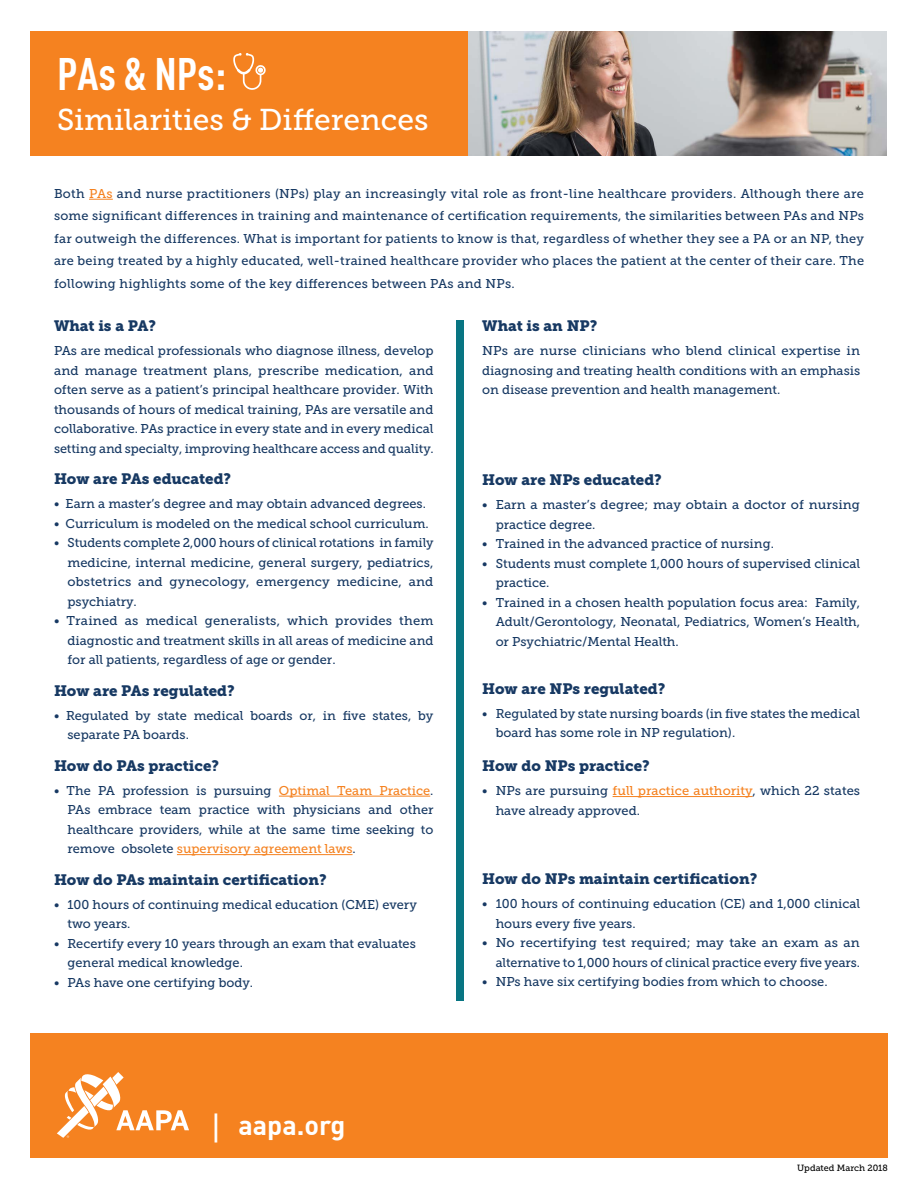
<style>
.page{position:relative;width:918px;height:1188px;background:#fff}
.page>*{position:absolute;margin:0;border:0;box-sizing:border-box;transform-origin:0 0}
.t1{font:700 45px "DIN Cond";color:#fff}
.t2{font:30px "Museo Slab 500";color:#fff}
.t3{font:700 27px "DIN";color:#fff}
.t4{font:15px "Museo Slab 900";color:#173963}
.t5{font:12.75px/19.5px "Museo Slab 500";color:#173963}
.t6{font:9px "Museo Slab 500";color:#000}
.s1{color:#f58220}
.s2{font-size:33.75px}
</style>
<div class="page">
<hr style="left:279px;top:796px;width:151px;height:1px;background:#f58220">
<hr style="left:177px;top:854px;width:176px;height:1px;background:#f58220">
<svg style="left:89px;top:199px;width:24px;height:1px"></svg>
<hr style="left:613px;top:796px;width:140px;height:1px;background:#f58220">
<div style="left:456px;top:320px;width:8px;height:680px;background:#087582"></div>
<div style="left:30px;top:32px;width:438px;height:124px;background:#f58220"></div>
<svg style="left:233px;top:53px;width:33px;height:37px"></svg>
<img style="left:468px;top:32px;width:419px;height:124px">
<div style="left:30px;top:1033px;width:858px;height:125px;background:#f58220"></div>
<svg style="left:57px;top:1072px;width:132px;height:66px"></svg>
<h1 class="t1" style="left:57px;top:46px;width:171px">PAs &amp; NPs:</h1>
<h2 class="t2" style="left:57px;top:103px;width:373px">Similarities &amp; Differences</h2>
<p class="t5" style="left:54px;top:182px;width:812px;line-height:22.5px;text-align:justify">Both <span class="s1">PAs</span> and nurse practitioners (NPs) play an increasingly vital role as front-line healthcare providers. Although there are some significant differences in training and maintenance of certification requirements, the similarities between PAs and NPs far outweigh the differences. What is important for patients to know is that, regardless of whether they see a PA or an NP, they are being treated by a highly educated, well-trained healthcare provider who places the patient at the center of their care. The following highlights some of the key differences between PAs and NPs.</p>
<p class="t4" style="left:482px;top:317px;width:117px">What is an NP?</p>
<p class="t5" style="left:482px;top:341px;width:380px;text-align:justify">NPs are nurse clinicians who blend clinical expertise in diagnosing and treating health conditions with an emphasis on disease prevention and health management.</p>
<p class="t4" style="left:54px;top:317px;width:104px">What is a PA?</p>
<p class="t5" style="left:54px;top:341px;width:381px;text-align:justify">PAs are medical professionals who diagnose illness, develop and manage treatment plans, prescribe medication, and often serve as a patient’s principal healthcare provider. With thousands of hours of medical training, PAs are versatile and collaborative. PAs practice in every state and in every medical setting and specialty, improving healthcare access and quality.</p>
<p class="t4" style="left:54px;top:470px;width:179px">How are PAs educated?</p>
<p class="t5" style="left:54px;top:494px;width:373px">• Earn a master’s degree and may obtain advanced degrees.</p>
<p class="t5" style="left:54px;top:514px;width:376px">• Curriculum is modeled on the medical school curriculum.</p>
<p class="t5" style="left:68px;top:533px;width:368px;text-align:justify;text-indent:-14px">• Students complete 2,000 hours of clinical rotations in family medicine, internal medicine, general surgery, pediatrics, obstetrics and gynecology, emergency medicine, and psychiatry.</p>
<p class="t5" style="left:68px;top:611px;width:367px;text-align:justify;text-indent:-14px">• Trained as medical generalists, which provides them diagnostic and treatment skills in all areas of medicine and for all patients, regardless of age or gender.</p>
<p class="t4" style="left:54px;top:682px;width:182px">How are PAs regulated?</p>
<p class="t5" style="left:68px;top:706px;width:367px;text-indent:-14px">• Regulated by state medical boards or, in five states, by separate PA boards.</p>
<p class="t4" style="left:54px;top:757px;width:167px">How do PAs practice?</p>
<p class="t5" style="left:68px;top:781px;width:368px;text-align:justify;text-indent:-14px">• The PA profession is pursuing <span class="s1">Optimal Team Practice</span>.<br>PAs embrace team practice with physicians and other healthcare providers, while at the same time seeking to remove obsolete <span class="s1">supervisory agreement laws</span>.</p>
<p class="t4" style="left:54px;top:871px;width:274px">How do PAs maintain certification?</p>
<p class="t5" style="left:68px;top:895px;width:351px;text-indent:-14px">• 100 hours of continuing medical education (CME) every two years.</p>
<p class="t5" style="left:68px;top:934px;width:350px;text-indent:-14px">• Recertify every 10 years through an exam that evaluates general medical knowledge.</p>
<p class="t5" style="left:54px;top:973px;width:201px">• PAs have one certifying body.</p>
<p class="t4" style="left:482px;top:471px;width:181px">How are NPs educated?</p>
<p class="t5" style="left:496px;top:495px;width:366px;text-indent:-14px">• Earn a master’s degree; may obtain a doctor of nursing practice degree.</p>
<p class="t5" style="left:482px;top:534px;width:293px">• Trained in the advanced practice of nursing.</p>
<p class="t5" style="left:496px;top:554px;width:366px;text-indent:-14px">• Students must complete 1,000 hours of supervised clinical practice.</p>
<p class="t5" style="left:496px;top:593px;width:366px;text-align:justify;text-indent:-14px">• Trained in a chosen health population focus area: Family, Adult/Gerontology, Neonatal, Pediatrics, Women’s Health, or Psychiatric/Mental Health.</p>
<p class="t4" style="left:482px;top:680px;width:185px">How are NPs regulated?</p>
<p class="t5" style="left:496px;top:704px;width:366px;text-indent:-14px">• Regulated by state nursing boards (in five states the medical board has some role in NP regulation).</p>
<p class="t4" style="left:482px;top:757px;width:169px">How do NPs practice?</p>
<p class="t5" style="left:496px;top:781px;width:366px;text-indent:-14px">• NPs are pursuing <span class="s1">full practice authority</span>, which 22 states have already approved.</p>
<p class="t4" style="left:482px;top:870px;width:277px">How do NPs maintain certification?</p>
<p class="t5" style="left:496px;top:894px;width:366px;text-indent:-14px">• 100 hours of continuing education (CE) and 1,000 clinical hours every five years.</p>
<p class="t5" style="left:482px;top:933px;width:379px;text-align:right">• No recertifying test required; may take an exam as an alternative to 1,000 hours of clinical practice every five years.</p>
<p class="t5" style="left:482px;top:972px;width:347px">• NPs have six certifying bodies from which to choose.</p>
<h3 class="t3" style="left:213px;top:1108px;width:135px"><span class="s2">|</span> aapa.org</h3>
<p class="t6" style="left:797px;top:1162px;width:92px">Updated March 2018</p>
</div>
